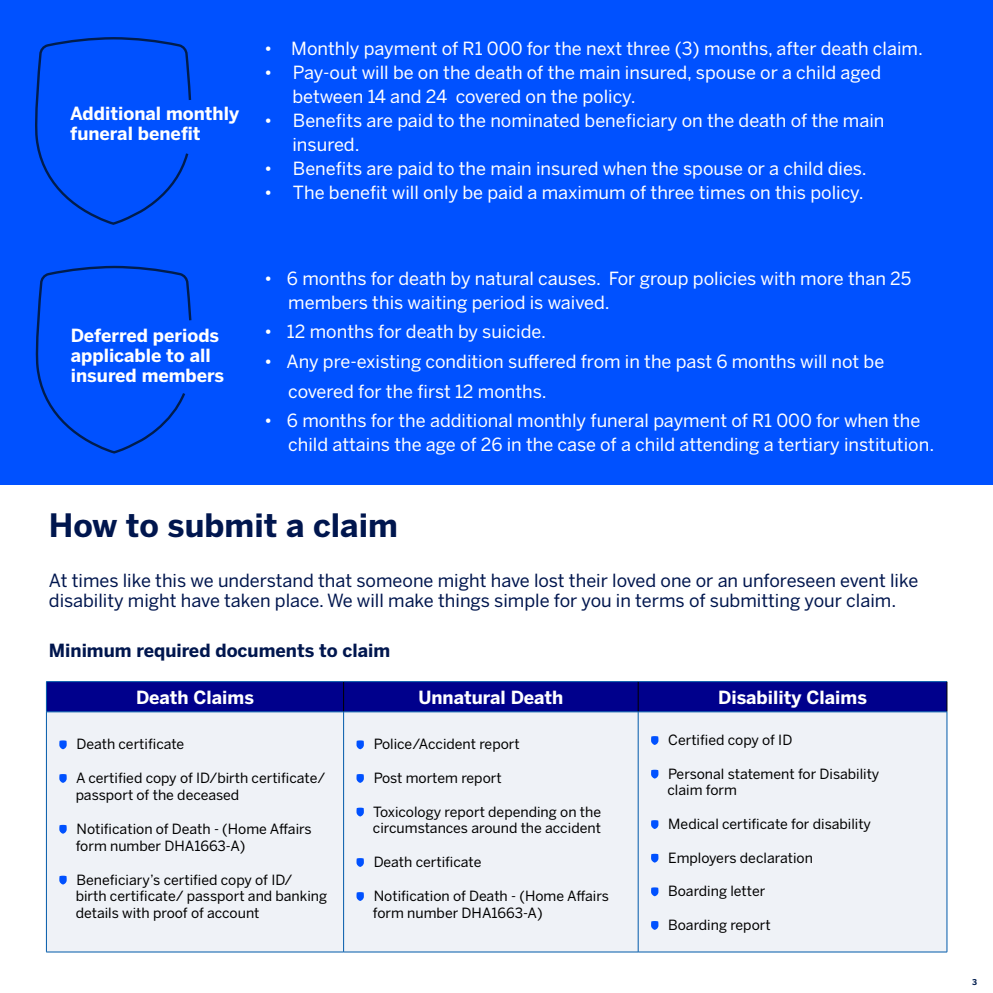
<style>
.page{position:relative;width:993px;height:993px;background:#fff}
.page>*{position:absolute;margin:0;border:0;box-sizing:border-box;transform-origin:0 0}
.t1{font:700 32px "Benton Sans";color:#00164e}
.t2{font:18px/24px "Benton Sans";color:#fff}
.t3{font:18px "Benton Sans";color:#00164e}
.t4{font:700 18px/20px "Benton Sans";color:#fff}
.t5{font:700 18px "Benton Sans";color:#00164e}
.t6{font:14px/17.2px "Benton Sans";color:#000}
.t7{font:700 8px "Benton Sans";color:#001d4e}
</style>
<div class="page">
<div style="left:0;top:0;width:992px;height:484px;background:#0051ff"></div>
<svg style="left:35px;top:37px;width:157px;height:188px"></svg>
<svg style="left:35px;top:265px;width:157px;height:189px"></svg>
<div style="left:47px;top:682px;width:899px;height:29px;background:#00008c"></div>
<div style="left:47px;top:712px;width:899px;height:239px;background:#eff2f7"></div>
<hr style="left:46px;top:712px;width:1px;height:239px;background:#015aaa">
<hr style="left:343px;top:712px;width:1px;height:239px;background:#015aaa">
<hr style="left:638px;top:712px;width:1px;height:239px;background:#015aaa">
<hr style="left:946px;top:712px;width:1px;height:239px;background:#015aaa">
<hr style="left:46px;top:951px;width:297px;height:1px;background:#015aaa">
<hr style="left:343px;top:951px;width:295px;height:1px;background:#015aaa">
<hr style="left:638px;top:951px;width:309px;height:1px;background:#015aaa">
<hr style="left:46px;top:681px;width:1px;height:30px;background:#015aaa">
<hr style="left:46px;top:681px;width:297px;height:1px;background:#015aaa">
<hr style="left:343px;top:681px;width:295px;height:1px;background:#015aaa">
<hr style="left:638px;top:681px;width:309px;height:1px;background:#015aaa">
<hr style="left:343px;top:681px;width:1px;height:30px;background:#000">
<hr style="left:638px;top:681px;width:1px;height:30px;background:#000">
<hr style="left:946px;top:681px;width:1px;height:30px;background:#000">
<hr style="left:46px;top:711px;width:297px;height:1px;background:#015aaa">
<hr style="left:343px;top:711px;width:295px;height:1px;background:#015aaa">
<hr style="left:638px;top:711px;width:309px;height:1px;background:#015aaa">
<svg style="left:59px;top:740px;width:8px;height:9px"></svg>
<svg style="left:59px;top:774px;width:8px;height:8px"></svg>
<svg style="left:59px;top:824px;width:8px;height:9px"></svg>
<svg style="left:59px;top:875px;width:8px;height:9px"></svg>
<svg style="left:356px;top:740px;width:8px;height:9px"></svg>
<svg style="left:356px;top:774px;width:8px;height:8px"></svg>
<svg style="left:356px;top:807px;width:8px;height:9px"></svg>
<svg style="left:356px;top:858px;width:8px;height:8px"></svg>
<svg style="left:356px;top:892px;width:8px;height:8px"></svg>
<svg style="left:651px;top:736px;width:7px;height:9px"></svg>
<svg style="left:651px;top:769px;width:7px;height:9px"></svg>
<svg style="left:651px;top:820px;width:7px;height:9px"></svg>
<svg style="left:651px;top:853px;width:7px;height:9px"></svg>
<svg style="left:651px;top:887px;width:7px;height:9px"></svg>
<svg style="left:651px;top:920px;width:7px;height:9px"></svg>
<p class="t4" style="left:70px;top:104px;width:170px">Additional monthly funeral benefit</p>
<p class="t2" style="left:264px;top:37px;width:660px">• Monthly payment of R1 000 for the next three (3) months, after death claim.</p>
<p class="t2" style="left:292px;top:61px;width:590px;text-indent:-28px">• Pay-out will be on the death of the main insured, spouse or a child aged between 14 and 24 covered on the policy.</p>
<p class="t2" style="left:292px;top:109px;width:593px;text-indent:-28px">• Benefits are paid to the nominated beneficiary on the death of the main insured.</p>
<p class="t2" style="left:264px;top:157px;width:604px">• Benefits are paid to the main insured when the spouse or a child dies.</p>
<p class="t2" style="left:264px;top:181px;width:601px">• The benefit will only be paid a maximum of three times on this policy.</p>
<p class="t4" style="left:71px;top:326px;width:155px">Deferred periods applicable to all insured members</p>
<p class="t2" style="left:288px;top:266px;width:624px;text-indent:-24px">• 6 months for death by natural causes. For group policies with more than 25 members this waiting period is waived.</p>
<p class="t2" style="left:264px;top:320px;width:283px">• 12 months for death by suicide.</p>
<p class="t2" style="left:288px;top:347px;width:597px;line-height:29.6px;text-indent:-24px">• Any pre-existing condition suffered from in the past 6 months will not be covered for the first 12 months.</p>
<p class="t2" style="left:288px;top:408px;width:647px;text-indent:-24px">• 6 months for the additional monthly funeral payment of R1 000 for when the child attains the age of 26 in the case of a child attending a tertiary institution.</p>
<p class="t1" style="left:49px;top:505px;width:350px">How to submit a claim</p>
<p class="t3" style="left:49px;top:570px;width:871px">At times like this we understand that someone might have lost their loved one or an unforeseen event like</p>
<p class="t3" style="left:49px;top:590px;width:848px">disability might have taken place. We will make things simple for you in terms of submitting your claim.</p>
<p class="t5" style="left:49px;top:638px;width:343px">Minimum required documents to claim</p>
<p class="t4" style="left:136px;top:687px;width:119px">Death Claims</p>
<p class="t4" style="left:418px;top:687px;width:146px">Unnatural Death</p>
<p class="t4" style="left:718px;top:687px;width:150px">Disability Claims</p>
<p class="t6" style="left:77px;top:735px;width:109px">Death certificate</p>
<p class="t6" style="left:76px;top:769px;width:251px">A certified copy of ID/birth certificate/</p>
<p class="t6" style="left:76px;top:786px;width:165px">passport of the deceased</p>
<p class="t6" style="left:76px;top:820px;width:237px">Notification of Death - (Home Affairs form number DHA1663-A)</p>
<p class="t6" style="left:77px;top:870px;width:217px">Beneficiary’s certified copy of ID/</p>
<p class="t6" style="left:76px;top:887px;width:253px">birth certificate/ passport and banking</p>
<p class="t6" style="left:76px;top:904px;width:185px">details with proof of account</p>
<p class="t6" style="left:668px;top:731px;width:126px">Certified copy of ID</p>
<p class="t6" style="left:667px;top:765px;width:213px;line-height:16.8px">Personal statement for Disability claim form</p>
<p class="t6" style="left:668px;top:815px;width:204px">Medical certificate for disability</p>
<p class="t6" style="left:668px;top:849px;width:146px">Employers declaration</p>
<p class="t6" style="left:668px;top:882px;width:99px">Boarding letter</p>
<p class="t6" style="left:668px;top:916px;width:104px">Boarding report</p>
<p class="t6" style="left:374px;top:735px;width:148px">Police/Accident report</p>
<p class="t6" style="left:374px;top:769px;width:129px">Post mortem report</p>
<p class="t6" style="left:373px;top:802px;width:229px">Toxicology report depending on the</p>
<p class="t6" style="left:373px;top:819px;width:229px">circumstances around the accident</p>
<p class="t6" style="left:374px;top:853px;width:109px">Death certificate</p>
<p class="t6" style="left:373px;top:887px;width:237px">Notification of Death - (Home Affairs form number DHA1663-A)</p>
<p class="t7" style="left:972px;top:976px;width:6px">3</p>
</div>
